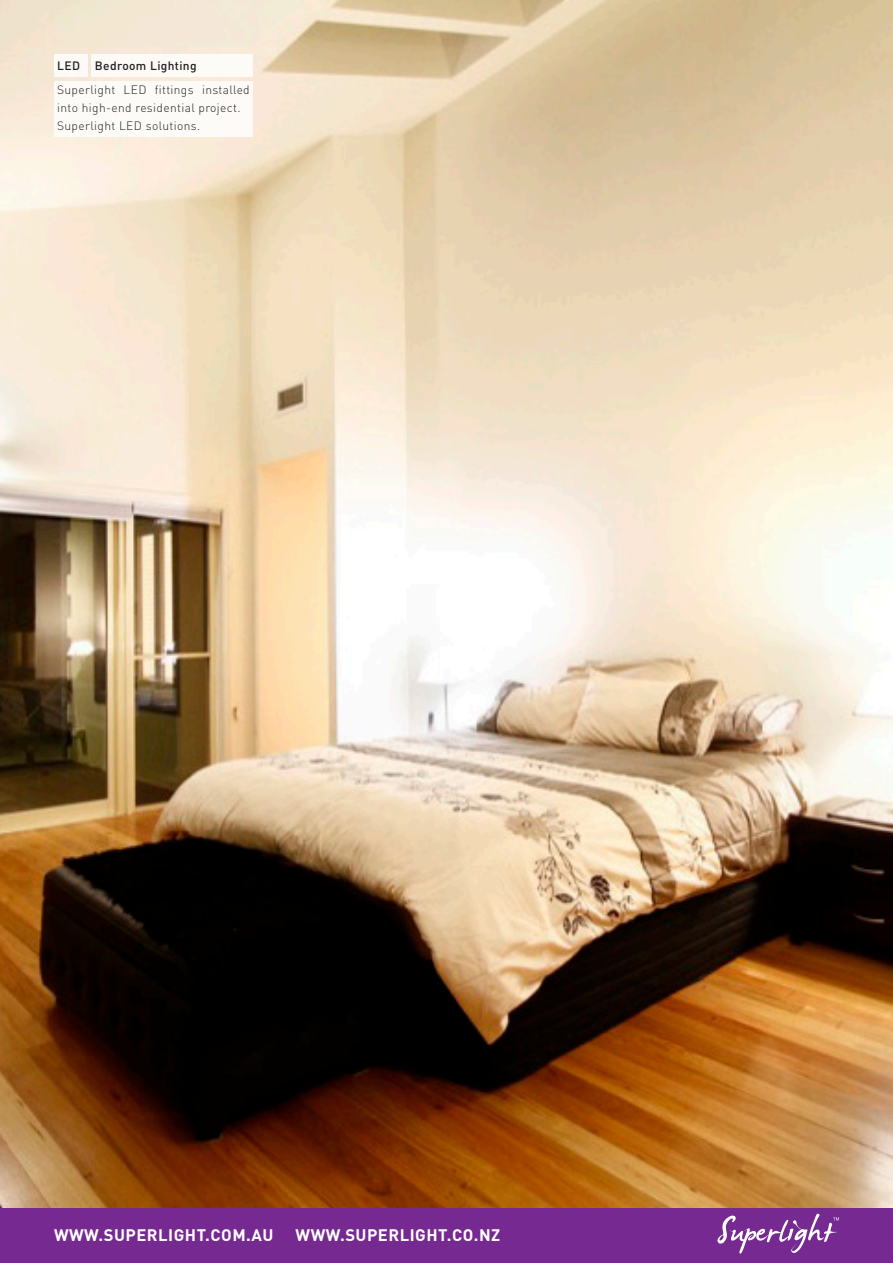
<style>
.page{position:relative;width:893px;height:1263px;background:#fff}
.page>*{position:absolute;margin:0;border:0;box-sizing:border-box;transform-origin:0 0}
.Din_Bold_Head{font:700 16.5px "DIN";letter-spacing:.03em;color:#fff}
.Din_Light_Flat_TXT{font:300 12px/18.1px "DIN";letter-spacing:.03em;color:#231f20}
.Din_Bold_Head-2{font:500 12px "DIN";letter-spacing:.03em;color:#231f20}
</style>
<div class="page">
<img style="left:0;top:0;width:893px;height:1209px">
<div style="left:0;top:1209px;width:893px;height:54px;background:#762a91"></div>
<svg style="left:717px;top:1214px;width:122px;height:40px"></svg>
<div style="left:54px;top:81px;width:199px;height:56px;background:#fdfbf7"></div>
<div style="left:92px;top:54px;width:161px;height:22px;background:#fdfbf7"></div>
<div style="left:54px;top:54px;width:33px;height:22px;background:#fcfaf6"></div>
<p class="Din_Bold_Head-2" style="left:57px;top:58px;width:24px">LED</p>
<p class="Din_Bold_Head-2" style="left:95px;top:58px;width:103px">Bedroom Lighting</p>
<p class="Din_Light_Flat_TXT" style="left:57px;top:81px;width:194px">Superlight LED fittings installed into high-end residential project.</p>
<p class="Din_Light_Flat_TXT" style="left:57px;top:117px;width:145px">Superlight LED solutions.</p>
<p class="Din_Bold_Head" style="left:54px;top:1224px;width:221px">WWW.SUPERLIGHT.COM.AU</p>
<p class="Din_Bold_Head" style="left:296px;top:1224px;width:206px">WWW.SUPERLIGHT.CO.NZ</p>
</div>
